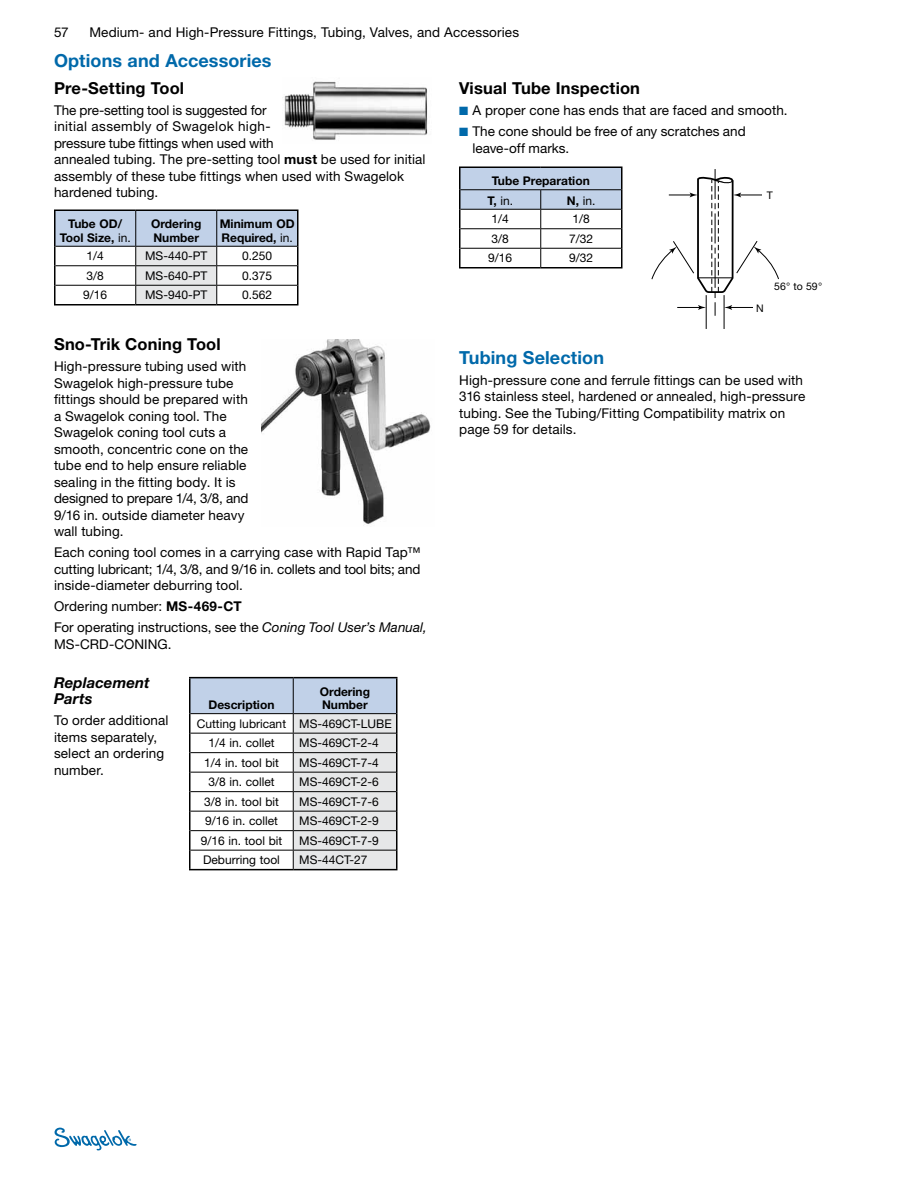
<style>
.page{position:relative;width:918px;height:1188px;background:#fff}
.page>*{position:absolute;margin:0;border:0;box-sizing:border-box;transform-origin:0 0}
.t1{font:700 18px "Helvetica Neue LT Std";letter-spacing:.005em;color:#0069aa}
.t2{font:700 16.5px "Helvetica Neue LT Std";letter-spacing:.01em;color:#000}
.t3{font:italic 700 15px/16.5px "Helvetica Neue LT Std";letter-spacing:.005em;color:#000}
.t4{font:13.5px/16.5px "Helvetica Neue LT Std";letter-spacing:.01em;color:#000}
.t5{font:12px/19.5px "Helvetica Neue LT Std";color:#000}
.t6{font:700 12px/13.5px "Helvetica Neue LT Std";color:#000}
.t7{font:10.5px "Helvetica Neue LT Std";color:#000}
.s1{font-weight:700}
.s2{color:#0069aa}
.s3{font-weight:400}
.s4{font-style:italic}
</style>
<div class="page">
<svg style="left:55px;top:1128px;width:82px;height:22px"></svg>
<img style="left:284px;top:81px;width:144px;height:59px">
<img style="left:261px;top:339px;width:170px;height:185px">
<svg style="left:651px;top:169px;width:128px;height:160px"></svg>
<hr style="left:54px;top:304px;width:82px;height:2px;background:#000">
<hr style="left:136px;top:304px;width:81px;height:2px;background:#000">
<hr style="left:217px;top:304px;width:81px;height:2px;background:#000">
<svg style="left:54px;top:210px;width:244px;height:95px"></svg>
<hr style="left:189px;top:677px;width:104px;height:1px;background:#000">
<hr style="left:293px;top:677px;width:105px;height:1px;background:#000">
<svg style="left:189px;top:678px;width:209px;height:192px"></svg>
<hr style="left:459px;top:166px;width:82px;height:2px;background:#000">
<hr style="left:541px;top:166px;width:81px;height:2px;background:#000">
<hr style="left:459px;top:267px;width:82px;height:1px;background:#000">
<hr style="left:541px;top:267px;width:81px;height:1px;background:#000">
<svg style="left:459px;top:167px;width:163px;height:100px"></svg>
<p class="t4" style="left:54px;top:23px;width:16px">57</p>
<p class="t4" style="left:89px;top:23px;width:431px">Medium- and High-Pressure Fittings, Tubing, Valves, and Accessories</p>
<h1 class="t1" style="left:54px;top:49px;width:219px">Options and Accessories</h1>
<p class="t2" style="left:54px;top:78px;width:132px">Pre-Setting Tool</p>
<p class="t4" style="left:54px;top:102px;width:373px">The pre-setting tool is suggested for<br>initial assembly of Swagelok high-<br>pressure tube fittings when used with<br>annealed tubing. The pre-setting tool <span class="s1">must</span> be used for initial assembly of these tube fittings when used with Swagelok hardened tubing.</p>
<p class="t2" style="left:459px;top:78px;width:183px">Visual Tube Inspection</p>
<p class="t4" style="left:459px;top:102px;width:330px"><span class="s2">■</span> A proper cone has ends that are faced and smooth.</p>
<p class="t4" style="left:472px;top:123px;width:275px;text-indent:-14px"><span class="s2">■</span> The cone should be free of any scratches and leave-off marks.</p>
<p class="t6" style="left:487px;top:171px;width:104px;line-height:19.5px;text-indent:4px">Tube Preparation<br>T, <span class="s3">in.</span></p>
<p class="t7" style="left:767px;top:190px;width:8px">T</p>
<p class="t5" style="left:567px;top:191px;width:30px"><span class="s1">N,</span> in.</p>
<p class="t6" style="left:60px;top:217px;width:73px;text-align:center">Tube OD/<br>Tool Size, <span class="s3">in.</span></p>
<p class="t6" style="left:151px;top:217px;width:52px">Ordering<br>Number</p>
<p class="t6" style="left:220px;top:217px;width:76px">Minimum OD<br>Required, <span class="s3">in.</span></p>
<p class="t5" style="left:87px;top:246px;width:19px">1/4</p>
<p class="t5" style="left:145px;top:246px;width:64px">MS-440-PT</p>
<p class="t5" style="left:242px;top:246px;width:32px">0.250</p>
<p class="t5" style="left:87px;top:266px;width:19px">3/8</p>
<p class="t5" style="left:145px;top:266px;width:64px">MS-640-PT</p>
<p class="t5" style="left:242px;top:266px;width:32px">0.375</p>
<p class="t5" style="left:83px;top:285px;width:26px">9/16</p>
<p class="t5" style="left:145px;top:285px;width:64px">MS-940-PT</p>
<p class="t5" style="left:242px;top:285px;width:32px">0.562</p>
<p class="t2" style="left:54px;top:334px;width:168px">Sno-Trik Coning Tool</p>
<p class="t4" style="left:54px;top:358px;width:196px">High-pressure tubing used with<br>Swagelok high-pressure tube fittings should be prepared with a Swagelok coning tool. The<br>Swagelok coning tool cuts a smooth, concentric cone on the tube end to help ensure reliable sealing in the fitting body. It is designed to prepare 1/4, 3/8, and<br>9/16 in. outside diameter heavy wall tubing.</p>
<p class="t4" style="left:54px;top:544px;width:368px;text-align:justify">Each coning tool comes in a carrying case with Rapid Tap™ cutting lubricant; 1/4, 3/8, and 9/16 in. collets and tool bits; and inside-diameter deburring tool.</p>
<p class="t4" style="left:54px;top:596px;width:374px;line-height:21px">Ordering number: <span class="s1">MS-469-CT<br></span>For operating instructions, see the <span class="s4">Coning Tool User’s Manual,</span></p>
<p class="t4" style="left:54px;top:635px;width:119px">MS‑CRD-CONING.</p>
<p class="t3" style="left:54px;top:674px;width:97px">Replacement<br>Parts</p>
<p class="t4" style="left:54px;top:712px;width:116px">To order additional items separately, select an ordering number.</p>
<p class="t6" style="left:320px;top:684px;width:52px">Ordering<br>Number</p>
<p class="t5" style="left:208px;top:714px;width:185px;text-indent:-12px">Cutting lubricant MS-469CT-LUBE<br>1/4 in. collet</p>
<p class="t6" style="left:209px;top:698px;width:67px">Description</p>
<p class="t5" style="left:299px;top:733px;width:81px">MS-469CT-2-4</p>
<p class="t5" style="left:204px;top:753px;width:76px">1/4 in. tool bit</p>
<p class="t5" style="left:299px;top:753px;width:81px">MS-469CT-7-4</p>
<p class="t5" style="left:208px;top:772px;width:68px">3/8 in. collet</p>
<p class="t5" style="left:299px;top:772px;width:81px">MS-469CT-2-6</p>
<p class="t5" style="left:204px;top:792px;width:76px">3/8 in. tool bit</p>
<p class="t5" style="left:299px;top:792px;width:81px">MS-469CT-7-6</p>
<p class="t5" style="left:205px;top:811px;width:74px">9/16 in. collet</p>
<p class="t5" style="left:299px;top:811px;width:81px">MS-469CT-2-9</p>
<p class="t5" style="left:201px;top:831px;width:83px">9/16 in. tool bit</p>
<p class="t5" style="left:299px;top:831px;width:81px">MS-469CT-7-9</p>
<p class="t5" style="left:203px;top:850px;width:78px">Deburring tool</p>
<p class="t5" style="left:299px;top:850px;width:70px">MS-44CT-27</p>
<p class="t5" style="left:492px;top:209px;width:19px">1/4</p>
<p class="t5" style="left:573px;top:209px;width:19px">1/8</p>
<p class="t5" style="left:492px;top:229px;width:19px">3/8</p>
<p class="t5" style="left:569px;top:229px;width:26px">7/32</p>
<p class="t5" style="left:488px;top:248px;width:26px">9/16</p>
<p class="t5" style="left:569px;top:248px;width:26px">9/32</p>
<p class="t7" style="left:756px;top:302px;width:9px">N</p>
<p class="t7" style="left:774px;top:280px;width:50px">56° to 59°</p>
<h1 class="t1" style="left:459px;top:346px;width:146px">Tubing Selection</h1>
<p class="t4" style="left:459px;top:372px;width:348px">High-pressure cone and ferrule fittings can be used with 316 stainless steel, hardened or annealed, high-pressure tubing. See the Tubing/Fitting Compatibility matrix on page 59 for details.</p>
</div>
